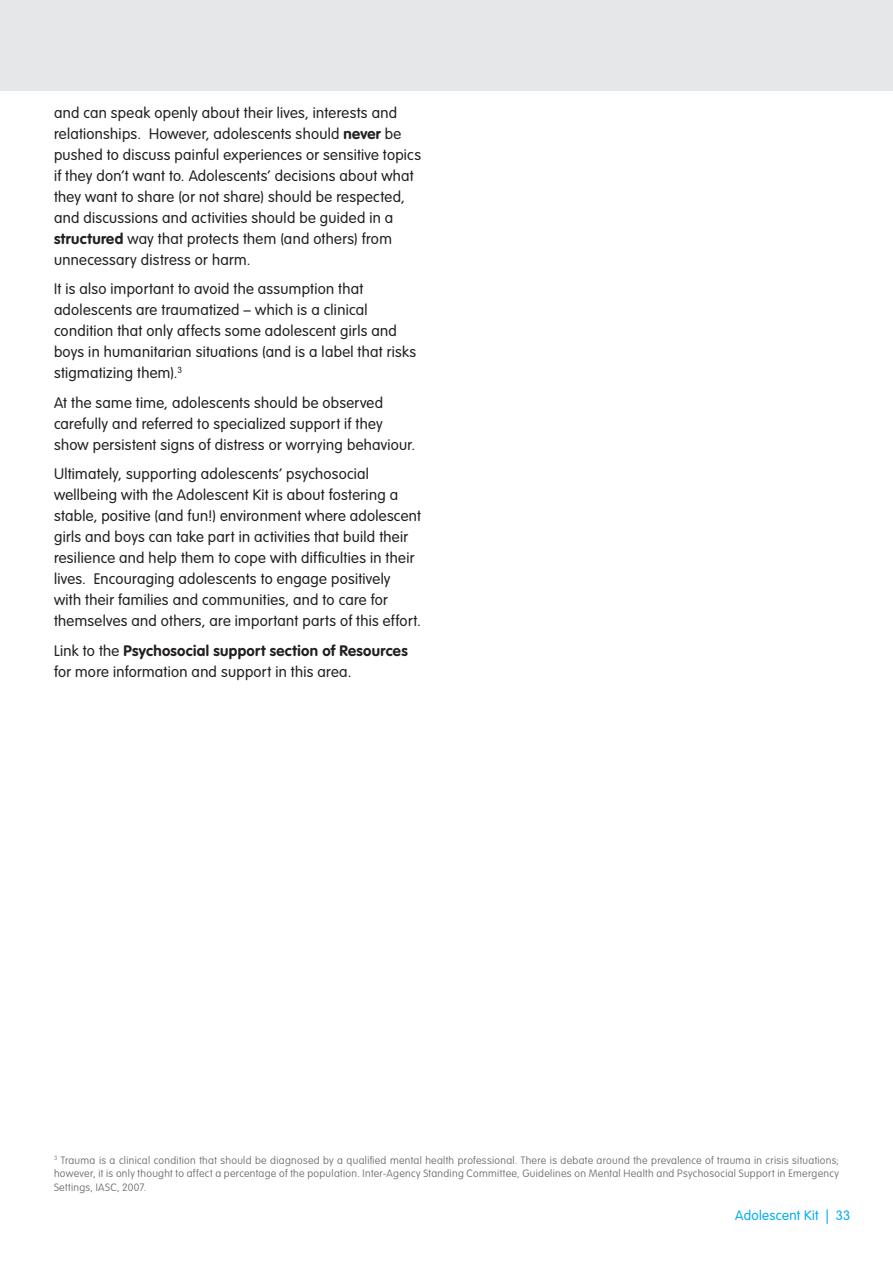
<style>
.page{position:relative;width:893px;height:1263px;background:#fff}
.page>*{position:absolute;margin:0;border:0;box-sizing:border-box;transform-origin:0 0}
.Paragraph_Text{font:300 15px/21px "VAG Rounded Std";letter-spacing:.02em;color:#231f20}
.t1{font:300 13.5px "VAG Rounded Std";letter-spacing:.025em;color:#00aeef}
.Footnote_Formatting{font:100 10.5px/13.5px "VAG Rounded Std";letter-spacing:.03em;color:#6c6d70;text-align:justify}
.s1{font-weight:700}
</style>
<div class="page">
<div style="left:0;top:0;width:893px;height:91px;background:#e6e7e9"></div>
<p class="Paragraph_Text" style="left:54px;top:103px;width:368px">and can speak openly about their lives, interests and relationships. However, adolescents should <span class="s1">never</span> be pushed to discuss painful experiences or sensitive topics if they don’t want to. Adolescents’ decisions about what they want to share (or not share) should be respected, and discussions and activities should be guided in a <span class="s1">structured</span> way that protects them (and others) from unnecessary distress or harm.</p>
<p class="Paragraph_Text" style="left:54px;top:279px;width:364px">It is also important to avoid the assumption that adolescents are traumatized – which is a clinical condition that only affects some adolescent girls and boys in humanitarian situations (and is a label that risks stigmatizing them).<sup>3</sup></p>
<p class="Paragraph_Text" style="left:54px;top:393px;width:363px">At the same time, adolescents should be observed carefully and referred to specialized support if they show persistent signs of distress or worrying behaviour.</p>
<p class="Paragraph_Text" style="left:54px;top:464px;width:368px">Ultimately, supporting adolescents’ psychosocial wellbeing with the Adolescent Kit is about fostering a stable, positive (and fun!) environment where adolescent girls and boys can take part in activities that build their resilience and help them to cope with difficulties in their lives. Encouraging adolescents to engage positively with their families and communities, and to care for themselves and others, are important parts of this effort.</p>
<p class="Paragraph_Text" style="left:54px;top:641px;width:355px">Link to the <span class="s1">Psychosocial support section of Resources </span>for more information and support in this area.</p>
<p class="Footnote_Formatting" style="left:54px;top:1153px;width:787px"><sup>3</sup> Trauma is a clinical condition that should be diagnosed by a qualified mental health professional. There is debate around the prevalence of trauma in crisis situations; however, it is only thought to affect a percentage of the population. Inter-Agency Standing Committee, Guidelines on Mental Health and Psychosocial Support in Emergency Settings, IASC, 2007.</p>
<p class="t1" style="left:735px;top:1208px;width:117px">Adolescent Kit | 33</p>
</div>
